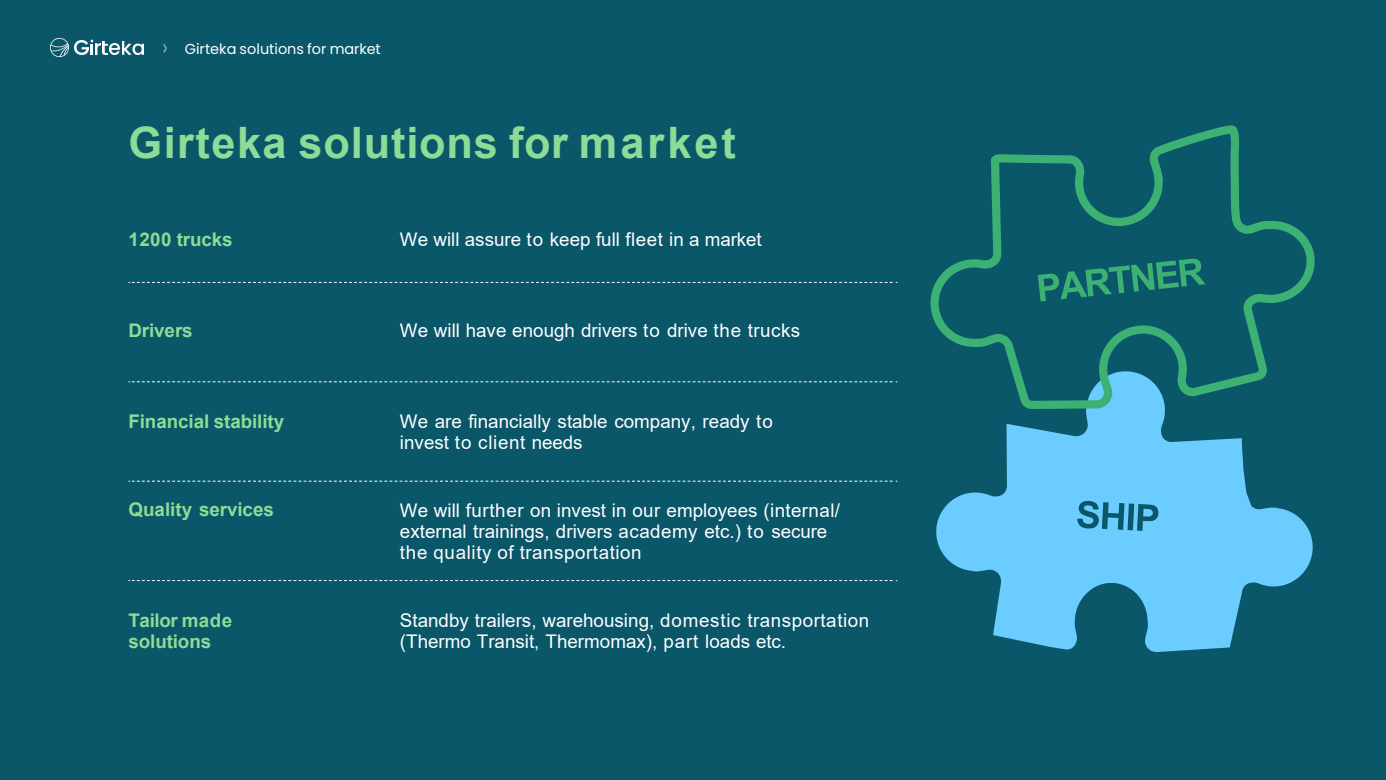
<style>
.page{position:relative;width:1386px;height:780px;background:#fff}
.page>*{position:absolute;margin:0;border:0;box-sizing:border-box;transform-origin:0 0}
.t1{font:700 43.31px "Arial";letter-spacing:.035em;color:#8cdb96}
.t2{font:18.81px/21px "Arial";color:#fff}
.t3{font:700 18.81px/21px "Arial";letter-spacing:-.005em;color:#8cdb96}
.t4{font:14.44px "Poppins";color:#fff}
</style>
<div class="page">
<div style="left:0;top:0;width:1385px;height:779px;background:#0a5769"></div>
<svg style="left:128px;top:282px;width:769px;height:1px"></svg>
<svg style="left:128px;top:381px;width:769px;height:1px"></svg>
<svg style="left:128px;top:480px;width:769px;height:1px"></svg>
<svg style="left:128px;top:580px;width:769px;height:1px"></svg>
<svg style="left:163px;top:44px;width:4px;height:9px"></svg>
<svg style="left:90px;top:39px;width:11px;height:16px"></svg>
<img style="left:103px;top:41px;width:5px;height:14px">
<svg style="left:109px;top:44px;width:11px;height:11px"></svg>
<img style="left:122px;top:41px;width:22px;height:14px">
<img style="left:74px;top:41px;width:14px;height:14px">
<img style="left:51px;top:39px;width:18px;height:18px">
<svg style="left:936px;top:413px;width:376px;height:238px;fill:#6bccff"></svg>
<svg style="left:1077px;top:500px;width:81px;height:30px"></svg>
<svg style="left:930px;top:125px;width:385px;height:288px"></svg>
<p class="t4" style="left:185px;top:40px;width:197px">Girteka solutions for market</p>
<h2 class="t1" style="left:128px;top:112px;width:609px">Girteka solutions for market</h2>
<p class="t3" style="left:128px;top:229px;width:106px">1200 trucks</p>
<p class="t2" style="left:400px;top:229px;width:363px">We will assure to keep full fleet in a market</p>
<p class="t3" style="left:128px;top:320px;width:66px">Drivers</p>
<p class="t2" style="left:400px;top:320px;width:402px">We will have enough drivers to drive the trucks</p>
<p class="t3" style="left:128px;top:411px;width:157px">Financial stability</p>
<p class="t2" style="left:400px;top:410px;width:374px">We are financially stable company, ready to</p>
<p class="t2" style="left:400px;top:432px;width:184px">invest to client needs</p>
<p class="t3" style="left:128px;top:499px;width:147px">Quality services</p>
<p class="t2" style="left:400px;top:499px;width:441px">We will further on invest in our employees (internal/ external trainings, drivers academy etc.) to secure the quality of transportation</p>
<p class="t3" style="left:128px;top:609px;width:105px">Tailor made solutions</p>
<p class="t2" style="left:400px;top:609px;width:471px">Standby trailers, warehousing, domestic transportation (Thermo Transit, Thermomax), part loads etc.</p>
</div>
